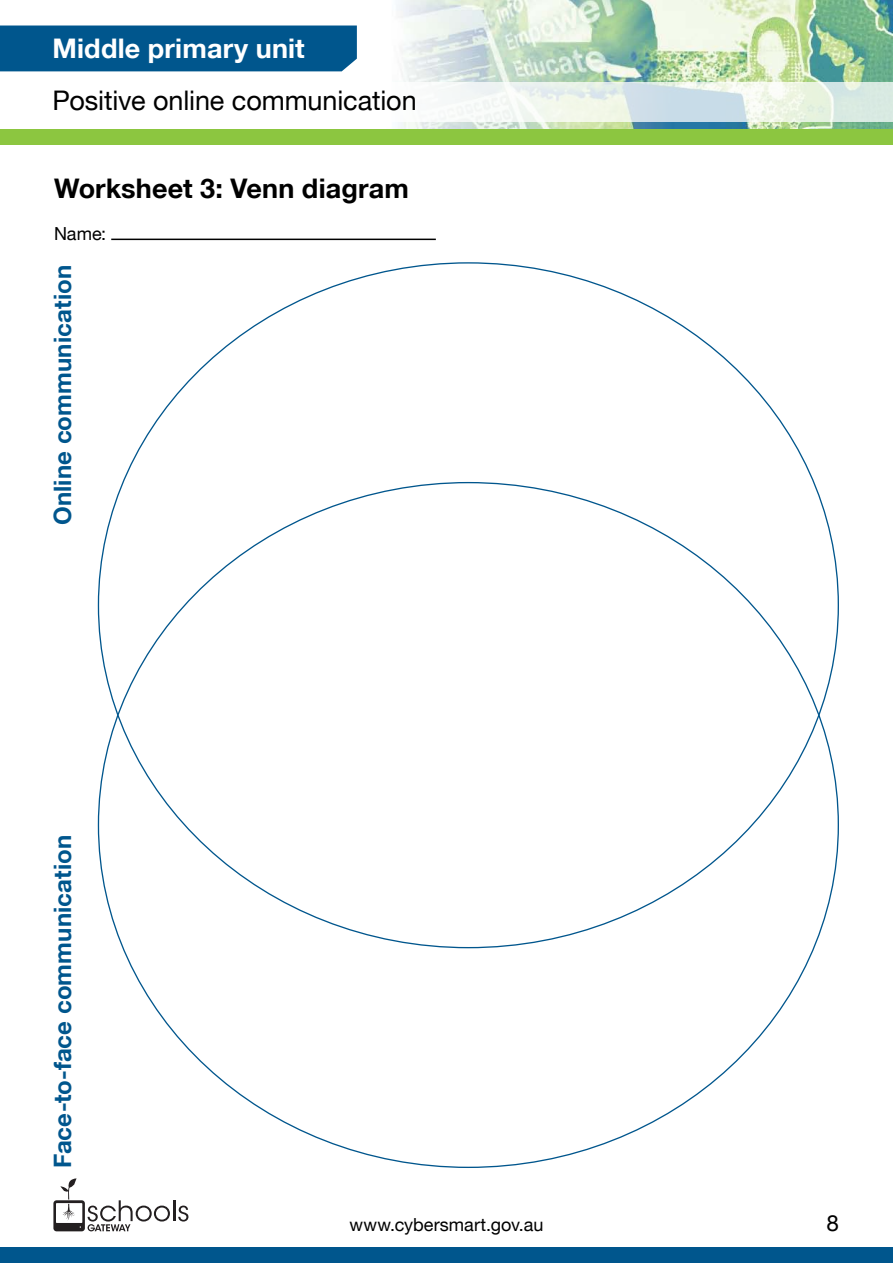
<style>
.page{position:relative;width:893px;height:1263px;background:#fff}
.page>*{position:absolute;margin:0;border:0;box-sizing:border-box;transform-origin:0 0}
.t1{font:27px "Helvetica Neue LT";letter-spacing:-.005em;color:#000}
.t2{font:700 27px "Helvetica Neue LT";letter-spacing:.005em;color:#000}
.t3{font:700 27px "Helvetica Neue LT";letter-spacing:.005em;color:#fff}
.t4{font:700 24px "Helvetica Neue LT";letter-spacing:.005em;color:#00568d}
.t5{font:22.5px "Helvetica Neue LT";color:#000}
.t6{font:18px "Helvetica Neue LT";color:#000}
</style>
<div class="page">
<img style="left:0;top:0;width:893px;height:129px">
<div style="left:0;top:1248px;width:893px;height:15px;background:#00568d"></div>
<div style="left:0;top:129px;width:893px;height:16px;background:#8cc640"></div>
<svg style="left:0;top:82px;width:893px;height:39px"></svg>
<div style="left:0;top:26px;width:357px;height:45px;background:#00568d"></div>
<hr style="left:111px;top:239px;width:325px;height:1px;background:#000">
<svg style="left:53px;top:1178px;width:117px;height:53px"></svg>
<hr style="left:173px;top:1200px;width:2px;height:21px;background:#231f20">
<svg style="left:178px;top:1205px;width:10px;height:16px"></svg>
<p class="t3" style="left:53px;top:31px;width:254px">Middle primary unit</p>
<p class="t1" style="left:53px;top:84px;width:366px">Positive online communication</p>
<p class="t2" style="left:54px;top:172px;width:356px">Worksheet 3: Venn diagram</p>
<p class="t6" style="left:54px;top:223px;width:54px">Name:</p>
<p class="t4" style="left:48px;top:525px;width:262px;rotate:-90deg">Online communication</p>
<p class="t4" style="left:48px;top:1168px;width:335px;rotate:-90deg">Face-to-face communication</p>
<p class="t6" style="left:350px;top:1214px;width:195px">www.cybersmart.gov.au</p>
<p class="t5" style="left:826px;top:1209px;width:14px">8</p>
</div>
